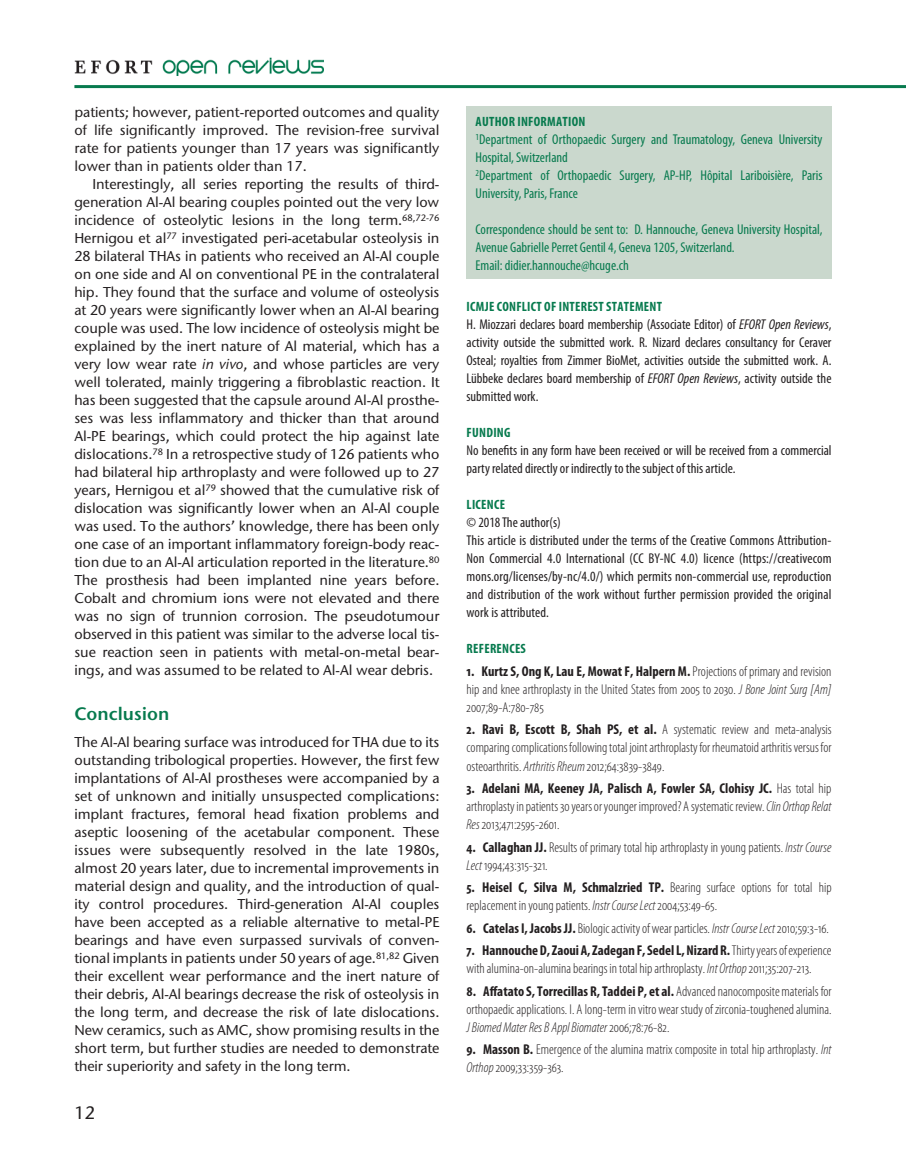
<style>
.page{position:relative;width:906px;height:1170px;background:#fff}
.page>*{position:absolute;margin:0;border:0;box-sizing:border-box;transform-origin:0 0}
.t1{font:600 18px "Stone Sans ITC Pro";color:#077a4e}
.t2{font:500 18px "Stone Sans ITC Pro";color:#231f20}
.t3{font:500 14.25px/18px "Stone Sans ITC Pro";letter-spacing:-.005em;color:#231f20;text-align:justify}
.t4{font:300 condensed 14.25px/18px "Myriad Pro";color:#231f20;text-align:justify}
.t5{font:condensed 14.25px/18px "Myriad Pro";letter-spacing:.01em;color:#231f20}
.t6{font:condensed 14.25px/18px "Myriad Pro";color:#077a4e}
.t7{font:700 condensed 13.5px "Myriad Pro";letter-spacing:.02em;color:#077a4e}
.s1{font-style:italic}
.s2{font-weight:700}
</style>
<div class="page">
<img style="left:74px;top:57px;width:250px;height:19px">
<hr style="left:74px;top:85px;width:832px;height:3px;background:#077a4e">
<div style="left:466px;top:106px;width:365px;height:172px;background:#cad8cd"></div>
<p class="t3" style="left:74px;top:103px;width:366px">patients; however, patient-reported outcomes and quality of life significantly improved. The revision-free survival rate for patients younger than 17 years was significantly lower than in patients older than 17.</p>
<p class="t3" style="left:74px;top:175px;width:367px;text-indent:18px">Interestingly, all series reporting the results of third&shy;generation Al-Al bearing couples pointed out the very low incidence of osteolytic lesions in the long term.<sup>68,72-76<br></sup>Hernigou et al<sup>77</sup> investigated peri-acetabular osteolysis in 28 bilateral THAs in patients who received an Al-Al couple on one side and Al on conventional PE in the contralateral hip. They found that the surface and volume of osteolysis at 20 years were significantly lower when an Al-Al bearing couple was used. The low incidence of osteolysis might be explained by the inert nature of Al material, which has a very low wear rate <span class="s1">in vivo</span>, and whose particles are very well tolerated, mainly triggering a fibroblastic reaction. It has been suggested that the capsule around Al-Al prosthe&shy;ses was less inflammatory and thicker than that around Al-PE bearings, which could protect the hip against late dislocations.<sup>78</sup> In a retrospective study of 126 patients who had bilateral hip arthroplasty and were followed up to 27 years, Hernigou et al<sup>79</sup> showed that the cumulative risk of dislocation was significantly lower when an Al-Al couple was used. To the authors’ knowledge, there has been only one case of an important inflammatory foreign-body reac&shy;tion due to an Al-Al articulation reported in the literature.<sup>80<br></sup>The prosthesis had been implanted nine years before.<br>Cobalt and chromium ions were not elevated and there was no sign of trunnion corrosion. The pseudotumour observed in this patient was similar to the adverse local tis&shy;sue reaction seen in patients with metal-on-metal bear&shy;ings, and was assumed to be related to Al-Al wear debris.</p>
<p class="t1" style="left:74px;top:702px;width:97px">Conclusion</p>
<p class="t3" style="left:74px;top:733px;width:366px">The Al-Al bearing surface was introduced for THA due to its outstanding tribological properties. However, the first few implantations of Al-Al prostheses were accompanied by a set of unknown and initially unsuspected complications: implant fractures, femoral head fixation problems and aseptic loosening of the acetabular component. These issues were subsequently resolved in the late 1980s, almost 20 years later, due to incremental improvements in material design and quality, and the introduction of qual&shy;ity control procedures. Third-generation Al-Al couples have been accepted as a reliable alternative to metal-PE bearings and have even surpassed survivals of conven&shy;tional implants in patients under 50 years of age.<sup>81,82</sup> Given their excellent wear performance and the inert nature of their debris, Al-Al bearings decrease the risk of osteolysis in the long term, and decrease the risk of late dislocations.<br>New ceramics, such as AMC, show promising results in the short term, but further studies are needed to demonstrate their superiority and safety in the long term.</p>
<p class="t2" style="left:74px;top:1101px;width:22px">12</p>
<p class="t7" style="left:475px;top:112px;width:111px">Author Information</p>
<p class="t6" style="left:475px;top:130px;width:348px"><sup>1</sup>Department of Orthopaedic Surgery and Traumatology, Geneva University Hospital, Switzerland<br><sup>2</sup>Department of Orthopaedic Surgery, AP-HP, Hôpital Lariboisière, Paris University, Paris, France</p>
<p class="t6" style="left:475px;top:220px;width:348px">Correspondence should be sent to: D. Hannouche, Geneva University Hospital,<br>Avenue Gabrielle Perret Gentil 4, Geneva 1205, Switzerland.<br>Email: didier.hannouche@hcuge.ch</p>
<p class="t7" style="left:466px;top:298px;width:197px">ICMJE Conflict of interest statement</p>
<p class="t5" style="left:466px;top:315px;width:366px;text-align:justify">H. Miozzari declares board membership (Associate Editor) of <span class="s1">EFORT Open Reviews</span>, activity outside the submitted work. R. Nizard declares consultancy for Ceraver Osteal; royalties from Zimmer BioMet, activities outside the submitted work. A.<br>Lübbeke declares board membership of <span class="s1">EFORT Open Reviews</span>, activity outside the submitted work.</p>
<p class="t7" style="left:466px;top:424px;width:45px">Funding</p>
<p class="t5" style="left:466px;top:441px;width:366px">No benefits in any form have been received or will be received from a commercial party related directly or indirectly to the subject of this article.</p>
<p class="t7" style="left:466px;top:496px;width:34px">Licence</p>
<p class="t5" style="left:466px;top:513px;width:366px">© 2018 The author(s)<br>This article is distributed under the terms of the Creative Commons Attribution-Non Commercial 4.0 International (CC BY-NC 4.0) licence (https://creativecom mons.org/licenses/by-nc/4.0/) which permits non-commercial use, reproduction and distribution of the work without further permission provided the original work is attributed.</p>
<p class="t7" style="left:466px;top:640px;width:61px">References</p>
<p class="t4" style="left:466px;top:662px;width:366px"><span class="s2">1. Kurtz S, Ong K, Lau E, Mowat F, Halpern M.</span> Projections of primary and revision hip and knee arthroplasty in the United States from 2005 to 2030. <span class="s1">J Bone Joint Surg [Am] </span>2007;89-A:780-785</p>
<p class="t4" style="left:466px;top:721px;width:366px"><span class="s2">2. Ravi B, Escott B, Shah PS, et al.</span> A systematic review and meta-analysis comparing complications following total joint arthroplasty for rheumatoid arthritis versus for osteoarthritis. <span class="s1">Arthritis Rheum</span> 2012;64:3839-3849.</p>
<p class="t4" style="left:466px;top:779px;width:366px"><span class="s2">3. Adelani MA, Keeney JA, Palisch A, Fowler SA, Clohisy JC.</span> Has total hip arthroplasty in patients 30 years or younger improved? A systematic review. <span class="s1">Clin Orthop Relat Res</span> 2013;471:2595-2601.</p>
<p class="t4" style="left:466px;top:838px;width:366px"><span class="s2">4. Callaghan JJ.</span> Results of primary total hip arthroplasty in young patients. <span class="s1">Instr Course<br>Lect</span> 1994;43:315-321.</p>
<p class="t4" style="left:466px;top:878px;width:366px"><span class="s2">5. Heisel C, Silva M, Schmalzried TP.</span> Bearing surface options for total hip replacement in young patients. <span class="s1">Instr Course Lect</span> 2004;53:49-65.</p>
<p class="t4" style="left:466px;top:919px;width:364px"><span class="s2">6. Catelas I, Jacobs JJ.</span> Biologic activity of wear particles. <span class="s1">Instr Course Lect</span> 2010;59:3-16.</p>
<p class="t4" style="left:466px;top:941px;width:366px"><span class="s2">7. Hannouche D, Zaoui A, Zadegan F, Sedel L, Nizard R.</span> Thirty years of experience with alumina-on-alumina bearings in total hip arthroplasty. <span class="s1">Int Orthop</span> 2011;35:207-213.</p>
<p class="t4" style="left:466px;top:982px;width:366px"><span class="s2">8. Affatato S, Torrecillas R, Taddei P, et al.</span> Advanced nanocomposite materials for orthopaedic applications. I. A long-term in vitro wear study of zirconia-toughened alumina.<br><span class="s1">J Biomed Mater Res B Appl Biomater</span> 2006;78:76-82.</p>
<p class="t4" style="left:466px;top:1040px;width:366px"><span class="s2">9. Masson B.</span> Emergence of the alumina matrix composite in total hip arthroplasty. <span class="s1">Int<br>Orthop</span> 2009;33:359-363.</p>
</div>
